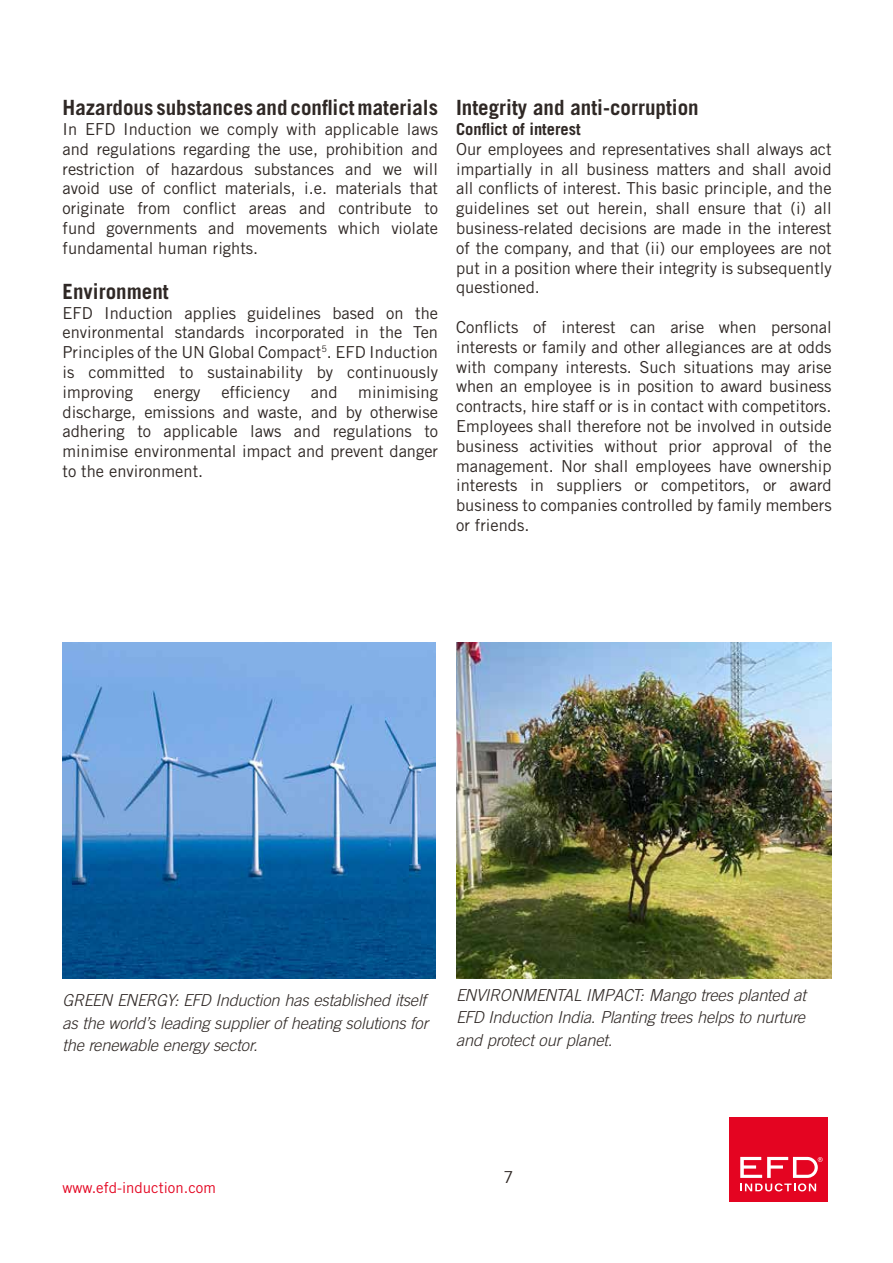
<style>
.page{position:relative;width:893px;height:1263px;background:#fff}
.page>*{position:absolute;margin:0;border:0;box-sizing:border-box;transform-origin:0 0}
.t1{font:700 21px "Trade Gothic LT Std";color:#2f2825}
.t2{font:16.5px/19.8px "Trade Gothic LT Std";color:#2f2825;text-align:justify}
.t3{font:italic 300 16.5px/22.5px "Trade Gothic LT Std";letter-spacing:-.01em;color:#2f2825}
.t4{font:700 16.5px "Trade Gothic LT Std";color:#2f2825}
.t5{font:15px "Trade Gothic LT Std";color:#e40521}
</style>
<div class="page">
<div style="left:729px;top:1117px;width:99px;height:84px;background:#e40421"></div>
<svg style="left:740px;top:1157px;width:83px;height:34px"></svg>
<img style="left:63px;top:642px;width:372px;height:336px">
<img style="left:457px;top:642px;width:375px;height:336px">
<p class="t1" style="left:63px;top:95px;width:377px">Hazardous substances and conflict materials</p>
<p class="t2" style="left:63px;top:119px;width:377px">In EFD Induction we comply with applicable laws and regulations regarding the use, prohibition and restriction of hazardous substances and we will avoid use of conflict materials, i.e. materials that originate from conflict areas and contribute to fund governments and movements which violate fundamental human rights.</p>
<p class="t1" style="left:63px;top:278px;width:108px">Environment</p>
<p class="t2" style="left:63px;top:303px;width:377px">EFD Induction applies guidelines based on the environmental standards incorporated in the Ten Principles of the UN Global Compact<sup>5</sup>. EFD Induction is committed to sustainability by continuously improving</p>
<p class="t2" style="left:63px;top:382px;width:377px;text-indent:296px">minimising discharge, emissions and waste, and by otherwise adhering to applicable laws and regulations to minimise environmental impact and prevent danger to the environment.</p>
<p class="t2" style="left:154px;top:382px;width:48px">energy</p>
<p class="t2" style="left:221px;top:382px;width:70px">efficiency</p>
<p class="t2" style="left:311px;top:382px;width:28px">and</p>
<p class="t1" style="left:456px;top:95px;width:244px">Integrity and anti-corruption</p>
<p class="t4" style="left:456px;top:119px;width:126px">Conflict of interest</p>
<p class="t2" style="left:456px;top:139px;width:377px">Our employees and representatives shall always act impartially in all business matters and shall avoid all conflicts of interest. This basic principle, and the guidelines set out herein, shall ensure that (i) all business-related decisions are made in the interest of the company, and that (ii) our employees are not put in a position where their integrity is subsequently questioned.</p>
<p class="t2" style="left:456px;top:317px;width:377px">Conflicts of interest can arise when personal interests or family and other allegiances are at odds with company interests. Such situations may arise when an employee is in position to award business contracts, hire staff or is in contact with competitors.<br>Employees shall therefore not be involved in outside business activities without prior approval of the management. Nor shall employees have ownership interests in suppliers or competitors, or award business to companies controlled by family members or friends.</p>
<p class="t3" style="left:63px;top:990px;width:367px">GREEN ENERGY: EFD Induction has established itself as the world’s leading supplier of heating solutions for the renewable energy sector.</p>
<p class="t3" style="left:456px;top:984px;width:352px;text-align:justify">ENVIRONMENTAL IMPACT: Mango trees planted at EFD Induction India. Planting trees helps to nurture and protect our planet.</p>
<p class="t5" style="left:63px;top:1178px;width:155px">www.efd-induction.com</p>
<p class="t2" style="left:504px;top:1167px;width:12px">7</p>
</div>
